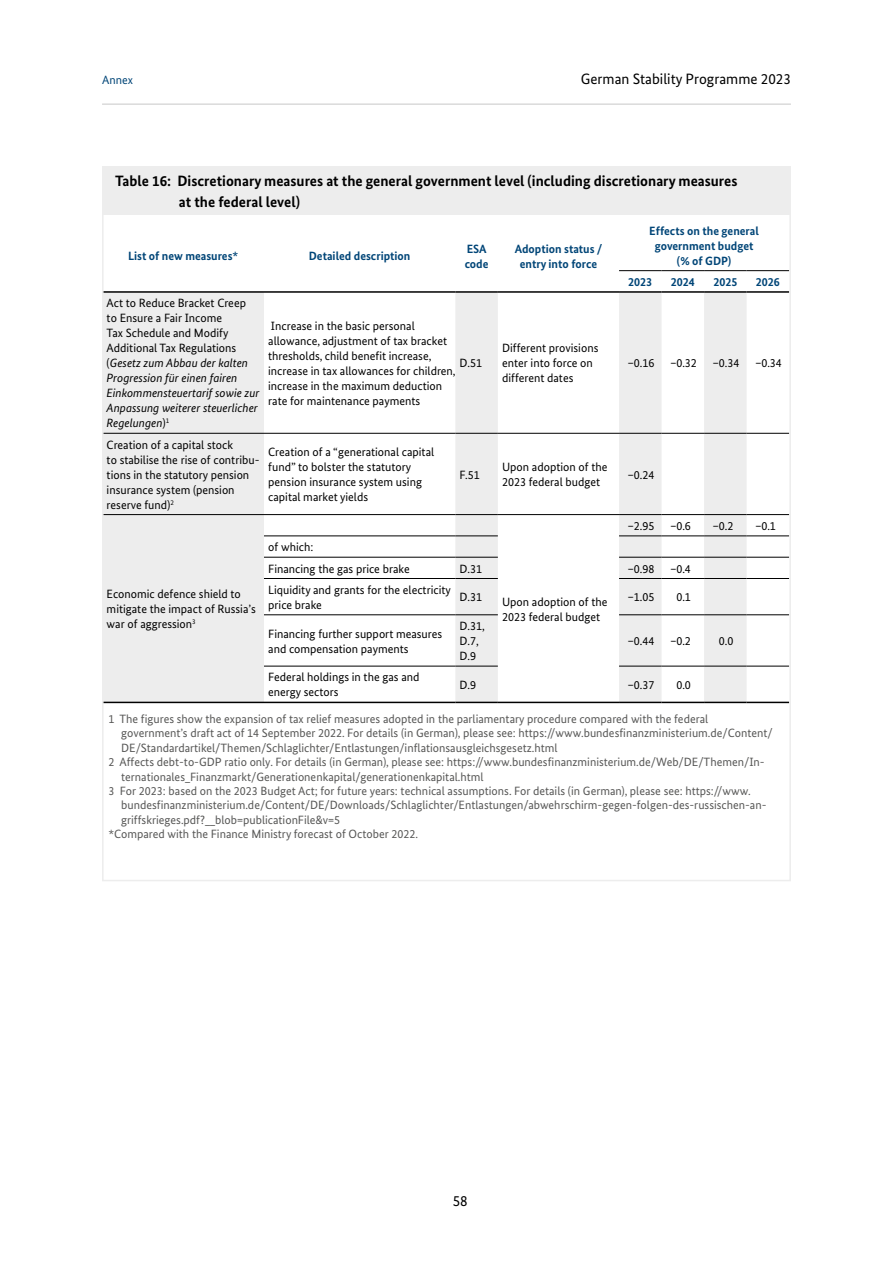
<style>
.page{position:relative;width:893px;height:1263px;background:#fff}
.page>*{position:absolute;margin:0;border:0;box-sizing:border-box;transform-origin:0 0}
.t1{font:700 15px/21px "Bundes Sans";color:#000}
.t2{font:15px "Bundes Sans";color:#000}
.t3{font:12px/15px "Bundes Sans";color:#000}
.t4{font:12px "Bundes Sans";color:#575756}
.t5{font:italic 12px/15px "Bundes Sans";color:#000}
.t6{font:700 12px/15px "Bundes Sans";color:#004577;text-align:center}
.t7{font:12px "Bundes Sans";color:#004577}
.s1{font-style:normal}
</style>
<div class="page">
<hr style="left:102px;top:103px;width:689px;height:2px;background:#dadada">
<div style="left:102px;top:166px;width:689px;height:49px;background:#ededed"></div>
<svg style="left:105px;top:293px;width:642px;height:409px"></svg>
<hr style="left:619px;top:270px;width:43px;height:1px;background:#000">
<hr style="left:662px;top:270px;width:42px;height:1px;background:#000">
<hr style="left:704px;top:270px;width:43px;height:1px;background:#000">
<hr style="left:747px;top:270px;width:42px;height:1px;background:#000">
<hr style="left:102px;top:291px;width:162px;height:2px;background:#000">
<hr style="left:264px;top:291px;width:191px;height:2px;background:#000">
<hr style="left:455px;top:291px;width:43px;height:2px;background:#000">
<hr style="left:498px;top:291px;width:121px;height:2px;background:#000">
<hr style="left:619px;top:291px;width:43px;height:2px;background:#000">
<hr style="left:662px;top:291px;width:42px;height:2px;background:#000">
<hr style="left:704px;top:291px;width:43px;height:2px;background:#000">
<hr style="left:747px;top:291px;width:42px;height:2px;background:#000">
<hr style="left:102px;top:702px;width:162px;height:1px;background:#000">
<hr style="left:498px;top:702px;width:121px;height:1px;background:#000">
<hr style="left:264px;top:702px;width:191px;height:1px;background:#000">
<hr style="left:455px;top:702px;width:43px;height:1px;background:#000">
<hr style="left:619px;top:702px;width:43px;height:1px;background:#000">
<hr style="left:662px;top:702px;width:42px;height:1px;background:#000">
<hr style="left:704px;top:702px;width:43px;height:1px;background:#000">
<hr style="left:747px;top:702px;width:42px;height:1px;background:#000">
<hr style="left:264px;top:536px;width:191px;height:1px;background:#000">
<hr style="left:455px;top:536px;width:43px;height:1px;background:#000">
<hr style="left:264px;top:557px;width:191px;height:1px;background:#000">
<hr style="left:455px;top:557px;width:43px;height:1px;background:#000">
<hr style="left:264px;top:578px;width:191px;height:1px;background:#000">
<hr style="left:455px;top:578px;width:43px;height:1px;background:#000">
<hr style="left:264px;top:614px;width:191px;height:1px;background:#000">
<hr style="left:455px;top:614px;width:43px;height:1px;background:#000">
<hr style="left:264px;top:666px;width:191px;height:1px;background:#000">
<hr style="left:455px;top:666px;width:43px;height:1px;background:#000">
<hr style="left:619px;top:536px;width:43px;height:1px;background:#000">
<hr style="left:662px;top:536px;width:42px;height:1px;background:#000">
<hr style="left:704px;top:536px;width:43px;height:1px;background:#000">
<hr style="left:747px;top:536px;width:42px;height:1px;background:#000">
<hr style="left:619px;top:557px;width:43px;height:1px;background:#000">
<hr style="left:662px;top:557px;width:42px;height:1px;background:#000">
<hr style="left:704px;top:557px;width:43px;height:1px;background:#000">
<hr style="left:747px;top:557px;width:42px;height:1px;background:#000">
<hr style="left:619px;top:578px;width:43px;height:1px;background:#000">
<hr style="left:662px;top:578px;width:42px;height:1px;background:#000">
<hr style="left:704px;top:578px;width:43px;height:1px;background:#000">
<hr style="left:747px;top:578px;width:42px;height:1px;background:#000">
<hr style="left:619px;top:614px;width:43px;height:1px;background:#000">
<hr style="left:662px;top:614px;width:42px;height:1px;background:#000">
<hr style="left:704px;top:614px;width:43px;height:1px;background:#000">
<hr style="left:747px;top:614px;width:42px;height:1px;background:#000">
<hr style="left:619px;top:666px;width:43px;height:1px;background:#000">
<hr style="left:662px;top:666px;width:42px;height:1px;background:#000">
<hr style="left:704px;top:666px;width:43px;height:1px;background:#000">
<hr style="left:747px;top:666px;width:42px;height:1px;background:#000">
<hr style="left:102px;top:433px;width:162px;height:1px;background:#000">
<hr style="left:264px;top:433px;width:191px;height:1px;background:#000">
<hr style="left:455px;top:433px;width:43px;height:1px;background:#000">
<hr style="left:498px;top:433px;width:121px;height:1px;background:#000">
<hr style="left:619px;top:433px;width:43px;height:1px;background:#000">
<hr style="left:662px;top:433px;width:42px;height:1px;background:#000">
<hr style="left:704px;top:433px;width:43px;height:1px;background:#000">
<hr style="left:747px;top:433px;width:42px;height:1px;background:#000">
<hr style="left:102px;top:514px;width:162px;height:1px;background:#000">
<hr style="left:264px;top:514px;width:191px;height:1px;background:#000">
<hr style="left:455px;top:514px;width:43px;height:1px;background:#000">
<hr style="left:498px;top:514px;width:121px;height:1px;background:#000">
<hr style="left:619px;top:514px;width:43px;height:1px;background:#000">
<hr style="left:662px;top:514px;width:42px;height:1px;background:#000">
<hr style="left:704px;top:514px;width:43px;height:1px;background:#000">
<hr style="left:747px;top:514px;width:42px;height:1px;background:#000">
<p class="t7" style="left:102px;top:72px;width:32px">Annex</p>
<p class="t2" style="left:581px;top:69px;width:212px">German Stability Programme 2023</p>
<p class="t1" style="left:179px;top:171px;width:560px;text-indent:-64px">Table 16: Discretionary measures at the general government level (including discretionary measures at the federal level)</p>
<p class="t6" style="left:128px;top:249px;width:112px">List of new measures*</p>
<p class="t6" style="left:309px;top:249px;width:103px">Detailed description</p>
<p class="t6" style="left:465px;top:241px;width:25px;text-align:left">ESA code</p>
<p class="t6" style="left:515px;top:241px;width:89px">Adoption status / entry into force</p>
<p class="t5" style="left:107px;top:295px;width:154px"><span class="s1">Act to Reduce Bracket Creep<br>to Ensure a Fair Income<br>Tax Schedule and Modify<br>Additional Tax Regulations (</span>Gesetz zum Abbau der kalten<br>Progression für einen fairen<br>Einkommensteuertarif sowie zur<br>Anpassung weiterer steuerlicher<br>Regelungen<span class="s1">)</span><sup>1</sup></p>
<p class="t3" style="left:268px;top:318px;width:189px">Increase in the basic personal allowance, adjustment of tax bracket thresholds, child benefit increase, increase in tax allowances for children, increase in the maximum deduction rate for maintenance payments</p>
<p class="t3" style="left:460px;top:355px;width:24px">D.51</p>
<p class="t3" style="left:502px;top:340px;width:98px">Different provisions enter into force on different dates</p>
<p class="t6" style="left:649px;top:223px;width:111px">Effects on the general government budget (% of GDP)</p>
<p class="t6" style="left:628px;top:274px;width:25px">2023</p>
<p class="t6" style="left:671px;top:274px;width:25px">2024</p>
<p class="t6" style="left:713px;top:274px;width:25px">2025</p>
<p class="t6" style="left:756px;top:274px;width:26px">2026</p>
<p class="t3" style="left:628px;top:355px;width:28px">−0.16</p>
<p class="t3" style="left:670px;top:355px;width:28px">−0.32</p>
<p class="t3" style="left:713px;top:355px;width:28px">−0.34</p>
<p class="t3" style="left:755px;top:355px;width:28px">−0.34</p>
<p class="t3" style="left:107px;top:437px;width:154px">Creation of a capital stock<br>to stabilise the rise of contribu&shy;tions in the statutory pension insurance system (pension reserve fund)<sup>2</sup></p>
<p class="t3" style="left:268px;top:444px;width:167px">Creation of a “generational capital fund” to bolster the statutory pension insurance system using capital market yields</p>
<p class="t3" style="left:268px;top:536px;width:143px;line-height:21.3px">of which:<br>Financing the gas price brake</p>
<p class="t3" style="left:460px;top:467px;width:22px">F.51</p>
<p class="t3" style="left:502px;top:459px;width:107px">Upon adoption of the<br>2023 federal budget</p>
<p class="t3" style="left:628px;top:467px;width:28px">−0.24</p>
<p class="t3" style="left:628px;top:518px;width:28px">−2.95</p>
<p class="t3" style="left:670px;top:518px;width:22px">−0.6</p>
<p class="t3" style="left:713px;top:518px;width:22px">−0.2</p>
<p class="t3" style="left:755px;top:518px;width:22px">−0.1</p>
<p class="t3" style="left:460px;top:561px;width:24px">D.31</p>
<p class="t3" style="left:628px;top:561px;width:28px">−0.98</p>
<p class="t3" style="left:670px;top:561px;width:22px">−0.4</p>
<p class="t3" style="left:268px;top:582px;width:184px">Liquidity and grants for the electricity price brake</p>
<p class="t3" style="left:460px;top:589px;width:24px">D.31</p>
<p class="t3" style="left:628px;top:589px;width:28px">−1.05</p>
<p class="t3" style="left:676px;top:589px;width:16px">0.1</p>
<p class="t3" style="left:268px;top:626px;width:176px">Financing further support measures and compensation payments</p>
<p class="t3" style="left:460px;top:618px;width:27px">D.31,<br>D.7,<br>D.9</p>
<p class="t3" style="left:107px;top:586px;width:151px">Economic defence shield to mitigate the impact of Russia’s war of aggression<sup>3</sup></p>
<p class="t3" style="left:502px;top:594px;width:107px">Upon adoption of the<br>2023 federal budget</p>
<p class="t3" style="left:628px;top:633px;width:28px">−0.44</p>
<p class="t3" style="left:670px;top:633px;width:22px">−0.2</p>
<p class="t3" style="left:719px;top:633px;width:16px">0.0</p>
<p class="t3" style="left:268px;top:670px;width:153px">Federal holdings in the gas and energy sectors</p>
<p class="t3" style="left:460px;top:677px;width:18px">D.9</p>
<p class="t3" style="left:628px;top:677px;width:28px">−0.37</p>
<p class="t3" style="left:676px;top:677px;width:16px">0.0</p>
<p class="t4" style="left:108px;top:711px;width:601px">1 The figures show the expansion of tax relief measures adopted in the parliamentary procedure compared with the federal</p>
<p class="t4" style="left:121px;top:726px;width:653px">government’s draft act of 14 September 2022. For details (in German), please see: https://www.bundesfinanzministerium.de/Content/</p>
<p class="t4" style="left:121px;top:740px;width:438px">DE/Standardartikel/Themen/Schlaglichter/Entlastungen/inflationsausgleichsgesetz.html</p>
<p class="t4" style="left:108px;top:755px;width:658px">2 Affects debt-to-GDP ratio only. For details (in German), please see: https://www.bundesfinanzministerium.de/Web/DE/Themen/In-</p>
<p class="t4" style="left:121px;top:769px;width:364px">ternationales_Finanzmarkt/Generationenkapital/generationenkapital.html</p>
<p class="t4" style="left:108px;top:783px;width:644px">3 For 2023: based on the 2023 Budget Act; for future years: technical assumptions. For details (in German), please see: https://www.</p>
<p class="t4" style="left:121px;top:798px;width:647px">bundesfinanzministerium.de/Content/DE/Downloads/Schlaglichter/Entlastungen/abwehrschirm-gegen-folgen-des-russischen-an-</p>
<p class="t4" style="left:121px;top:812px;width:221px">griffskrieges.pdf?__blob=publicationFile&amp;v=5</p>
<p class="t4" style="left:108px;top:827px;width:311px">*Compared with the Finance Ministry forecast of October 2022.</p>
<p class="t2" style="left:453px;top:1192px;width:16px">58</p>
</div>
